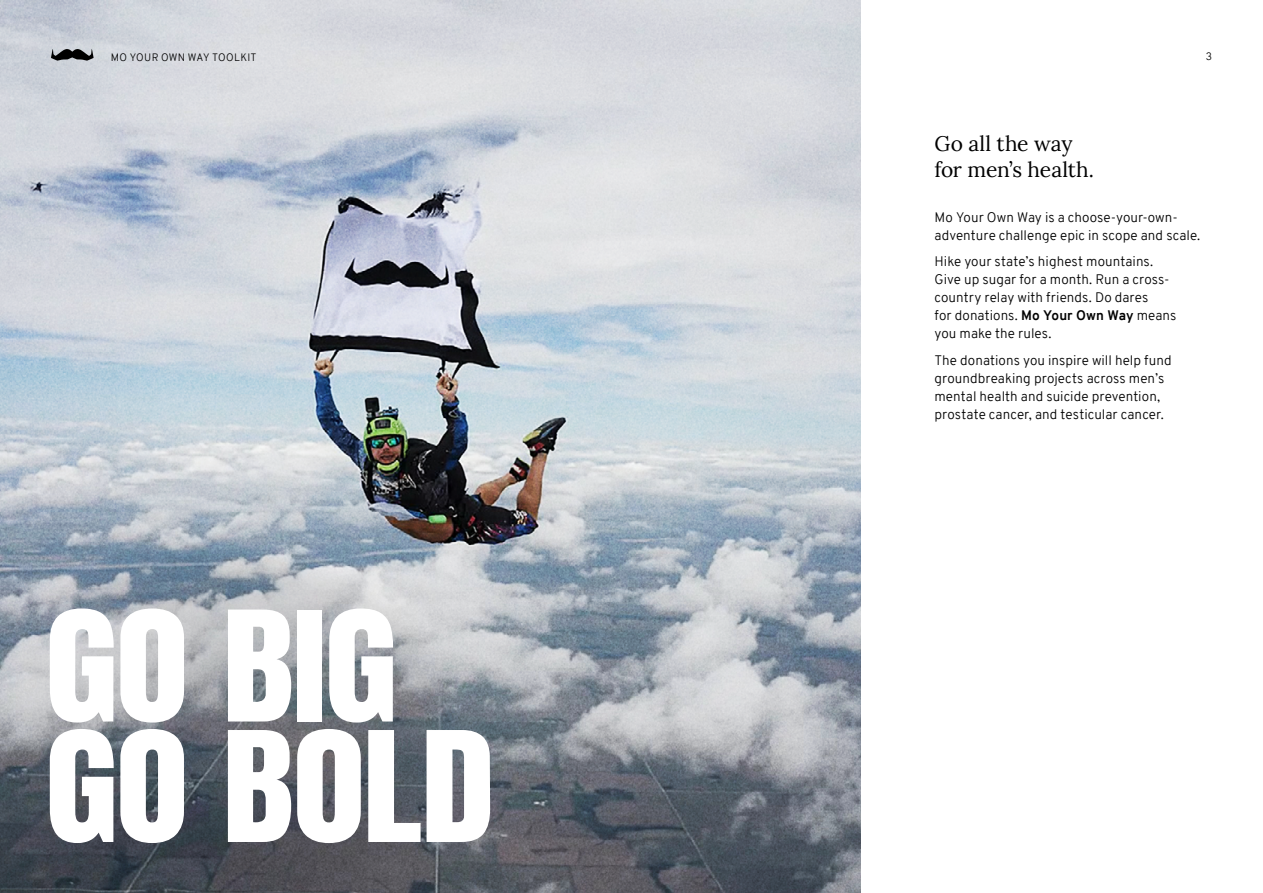
<style>
.page{position:relative;width:1263px;height:893px;background:#fff}
.page>*{position:absolute;margin:0;border:0;box-sizing:border-box;transform-origin:0 0}
.t1{font:130.35px/120.4px "Anton";letter-spacing:-.015em;color:#fff;scale:1.15 1}
.t2{font:21px/25.5px "Lora";letter-spacing:-.005em;color:#000}
.t3{font:300 13.5px/18px "Overpass";letter-spacing:.005em;color:#000}
.t4{font:300 10.5px "Overpass";letter-spacing:.025em;color:#000}
.s1{font-weight:700}
</style>
<div class="page">
<img style="left:0;top:0;width:861px;height:893px">
<svg style="left:0;top:536px;width:459px;height:357px;background:#7a8089"></svg>
<svg style="left:51px;top:49px;width:43px;height:12px"></svg>
<p class="t4" style="left:111px;top:49px;width:147px">MO YOUR OWN WAY TOOLKIT</p>
<p class="t4" style="left:1206px;top:49px;width:8px">3</p>
<h1 class="t1" style="left:45px;top:616px;width:392px">GO BIG<br>GO BOLD</h1>
<h2 class="t2" style="left:934px;top:130px;width:161px">Go all the way for men’s health.</h2>
<p class="t3" style="left:934px;top:208px;width:267px">Mo Your Own Way is a choose-your-own&shy;adventure challenge epic in scope and scale.</p>
<p class="t3" style="left:934px;top:253px;width:243px">Hike your state’s highest mountains.<br>Give up sugar for a month. Run a cross&shy;country relay with friends. Do dares<br>for donations. <span class="s1">Mo Your Own Way</span> means you make the rules.</p>
<p class="t3" style="left:934px;top:351px;width:239px">The donations you inspire will help fund groundbreaking projects across men’s mental health and suicide prevention, prostate cancer, and testicular cancer.</p>
</div>
